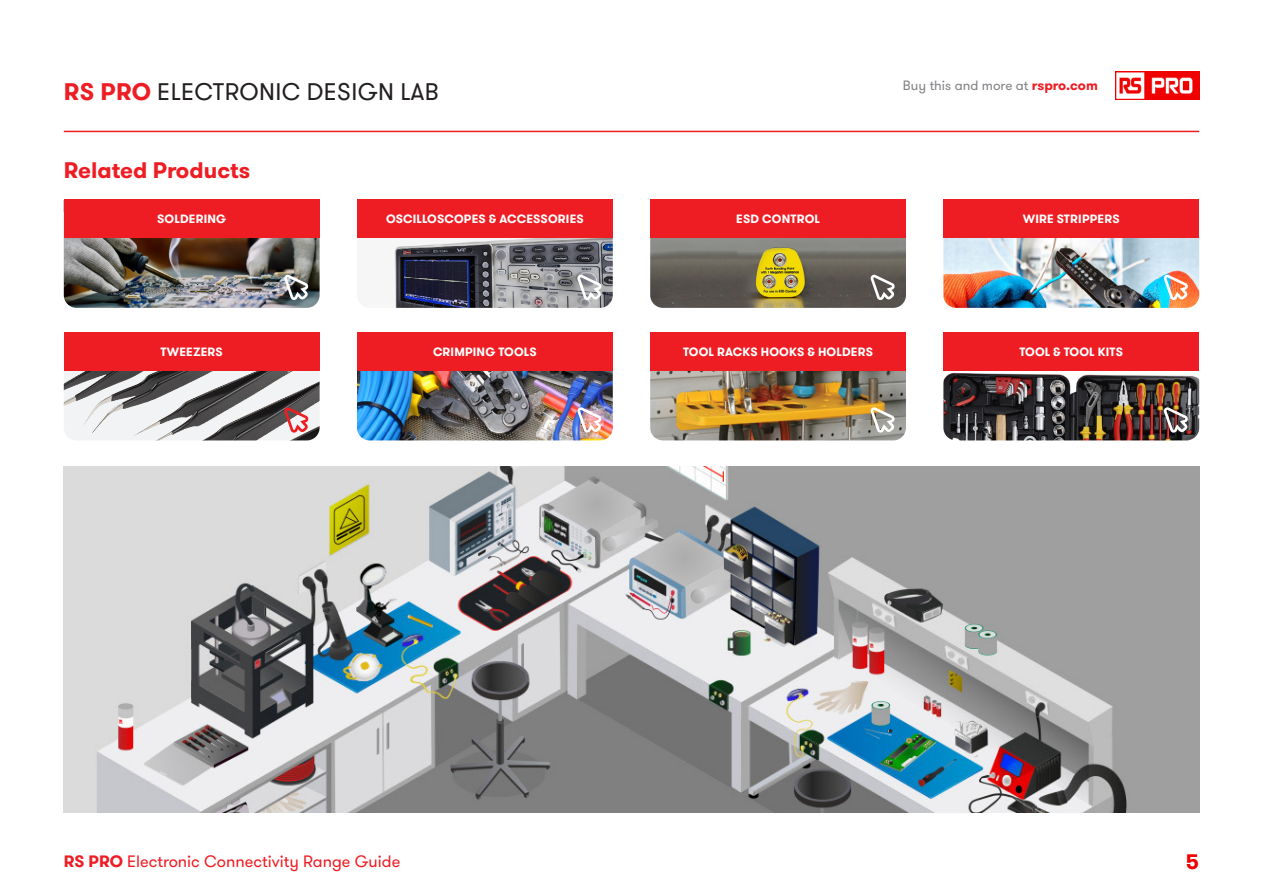
<style>
.page{position:relative;width:1263px;height:893px;background:#fff}
.page>*{position:absolute;margin:0;border:0;box-sizing:border-box;transform-origin:0 0}
.Category_H1{font:24px "GT Walsheim";letter-spacing:.015em;color:#231f20}
.Category_Header{font:700 22.5px "GT Walsheim";color:#ee1d23}
.t1{font:700 21px "GT Walsheim";color:#ef0000}
.t2{font:16.5px "GT Walsheim";color:#ee1d23}
.t3{font:13.5px "GT Walsheim";color:#808285}
.Related_Products{font:700 12px "GT Walsheim";letter-spacing:.015em;color:#fff}
.s1{font-weight:700;color:#ee1d23}
.s2{font-weight:700}
</style>
<div class="page">
<hr style="left:64px;top:131px;width:1135px;height:1px;background:#ee1d23">
<img style="left:1115px;top:71px;width:84px;height:28px">
<img style="left:64px;top:467px;width:1135px;height:345px">
<svg style="left:943px;top:332px;width:256px;height:108px;background:#8f3b3b"></svg>
<svg style="left:64px;top:332px;width:256px;height:108px"></svg>
<img style="left:357px;top:332px;width:256px;height:108px">
<img style="left:650px;top:332px;width:256px;height:108px">
<img style="left:943px;top:200px;width:256px;height:108px">
<svg style="left:650px;top:200px;width:256px;height:108px;background:#a25547"></svg>
<img style="left:64px;top:200px;width:256px;height:108px">
<svg style="left:357px;top:200px;width:256px;height:108px;background:#a75e66"></svg>
<p class="Category_H1" style="left:64px;top:76px;width:377px"><span class="s1">RS PRO</span> ELECTRONIC DESIGN LAB</p>
<p class="Category_Header" style="left:64px;top:156px;width:188px">Related Products</p>
<p class="t3" style="left:903px;top:77px;width:196px">Buy this and more at <span class="s1">rspro.com</span></p>
<p class="Related_Products" style="left:157px;top:211px;width:71px">SOLDERING</p>
<p class="Related_Products" style="left:386px;top:211px;width:199px">OSCILLOSCOPES &amp; ACCESSORIES</p>
<p class="Related_Products" style="left:736px;top:211px;width:85px">ESD CONTROL</p>
<p class="Related_Products" style="left:1023px;top:211px;width:98px">WIRE STRIPPERS</p>
<p class="Related_Products" style="left:160px;top:344px;width:64px">TWEEZERS</p>
<p class="Related_Products" style="left:433px;top:344px;width:105px">CRIMPING TOOLS</p>
<p class="Related_Products" style="left:683px;top:344px;width:191px">TOOL RACKS HOOKS &amp; HOLDERS</p>
<p class="Related_Products" style="left:1019px;top:344px;width:105px">TOOL &amp; TOOL KITS</p>
<h3 class="t2" style="left:64px;top:851px;width:338px"><span class="s2">RS PRO</span> Electronic Connectivity Range Guide</h3>
<h3 class="t1" style="left:1186px;top:848px;width:15px">5</h3>
</div>
